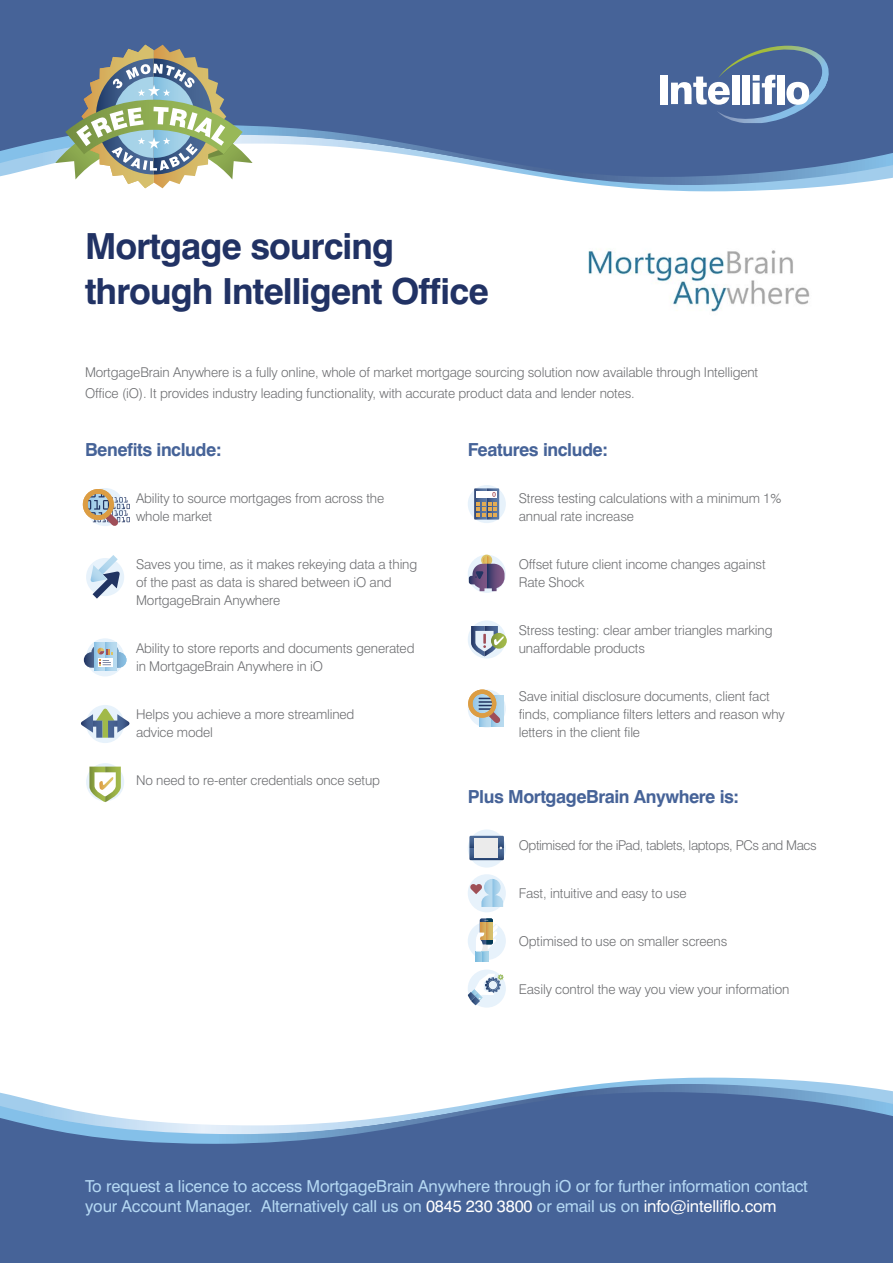
<style>
.page{position:relative;width:893px;height:1263px;background:#fff}
.page>*{position:absolute;margin:0;border:0;box-sizing:border-box;transform-origin:0 0}
.t1{font:700 36px/45px "Swiss 721 BT";letter-spacing:-.025em;color:#213264}
.t2{font:700 18px "Swiss 721 BT";letter-spacing:-.025em;color:#466398}
.t3{font:16.5px/19.8px "Swiss 721 BT";letter-spacing:-.01em;color:#b4d8f3}
.t4{font:300 13.5px/18px "Swiss 721 BT";letter-spacing:-.01em;color:#6d6e71}
.t5{font:300 13.5px "Swiss 721 BT";letter-spacing:-.03em;color:#6d6e71}
.s1{color:#fff}
</style>
<div class="page">
<div style="left:0;top:0;width:893px;height:125px;background:#466398"></div>
<img style="left:145px;top:185px;width:693px;height:6px">
<svg style="left:0;top:125px;width:893px;height:60px"></svg>
<div style="left:0;top:1144px;width:893px;height:119px;background:#466398"></div>
<img style="left:600px;top:1077px;width:238px;height:7px">
<svg style="left:0;top:1084px;width:893px;height:60px"></svg>
<div style="left:660px;top:75px;width:8px;height:29px;background:#fff"></div>
<svg style="left:671px;top:45px;width:159px;height:78px"></svg>
<img style="left:588px;top:250px;width:222px;height:62px">
<div style="left:468px;top:485px;width:38px;height:38px;background:#e7f2fb;border-radius:50%"></div>
<svg style="left:468px;top:555px;width:38px;height:38px"></svg>
<div style="left:468px;top:620px;width:38px;height:38px;background:#e7f2fb;border-radius:50%"></div>
<svg style="left:468px;top:689px;width:38px;height:39px"></svg>
<svg style="left:468px;top:829px;width:38px;height:38px"></svg>
<div style="left:468px;top:874px;width:38px;height:38px;background:#e7f2fb;border-radius:50%"></div>
<div style="left:468px;top:922px;width:38px;height:38px;background:#e7f2fb;border-radius:50%"></div>
<div style="left:468px;top:969px;width:38px;height:38px;background:#e7f2fb;border-radius:50%"></div>
<svg style="left:469px;top:555px;width:36px;height:36px"></svg>
<svg style="left:474px;top:488px;width:25px;height:32px"></svg>
<svg style="left:491px;top:633px;width:16px;height:16px"></svg>
<svg style="left:471px;top:626px;width:33px;height:30px"></svg>
<svg style="left:494px;top:695px;width:9px;height:3px"></svg>
<svg style="left:470px;top:692px;width:24px;height:23px"></svg>
<svg style="left:478px;top:698px;width:25px;height:28px"></svg>
<div style="left:468px;top:689px;width:28px;height:29px;border:4px solid #dc9d43;border-radius:50%"></div>
<svg style="left:469px;top:836px;width:35px;height:24px"></svg>
<svg style="left:470px;top:879px;width:33px;height:28px"></svg>
<svg style="left:468px;top:974px;width:36px;height:31px"></svg>
<svg style="left:475px;top:918px;width:23px;height:43px"></svg>
<svg style="left:86px;top:763px;width:38px;height:38px"></svg>
<svg style="left:89px;top:767px;width:32px;height:35px"></svg>
<div style="left:86px;top:705px;width:38px;height:38px;background:#e7f2fb;border-radius:50%"></div>
<div style="left:86px;top:558px;width:38px;height:38px;background:#e7f2fb;border-radius:50%"></div>
<svg style="left:90px;top:555px;width:30px;height:44px"></svg>
<svg style="left:86px;top:488px;width:38px;height:38px"></svg>
<svg style="left:86px;top:638px;width:38px;height:38px"></svg>
<svg style="left:85px;top:491px;width:45px;height:35px"></svg>
<div style="left:83px;top:489px;width:31px;height:31px;border:5px solid #dc9d43;border-radius:50%"></div>
<svg style="left:94px;top:642px;width:11px;height:28px"></svg>
<svg style="left:105px;top:642px;width:11px;height:28px"></svg>
<svg style="left:84px;top:644px;width:42px;height:24px"></svg>
<svg style="left:80px;top:708px;width:50px;height:30px"></svg>
<svg style="left:55px;top:45px;width:198px;height:143px"></svg>
<h1 class="t1" style="left:85px;top:224px;width:405px">Mortgage sourcing through Intelligent Office</h1>
<p class="t4" style="left:85px;top:361px;width:675px;line-height:21px">MortgageBrain Anywhere is a fully online, whole of market mortgage sourcing solution now available through Intelligent<br>Office (iO). It provides industry leading functionality, with accurate product data and lender notes.</p>
<h2 class="t2" style="left:85px;top:438px;width:138px">Benefits include:</h2>
<p class="t4" style="left:136px;top:489px;width:250px">Ability to source mortgages from across the whole market</p>
<p class="t4" style="left:136px;top:555px;width:283px">Saves you time, as it makes rekeying data a thing of the past as data is shared between iO and<br>MortgageBrain Anywhere</p>
<p class="t4" style="left:136px;top:639px;width:280px">Ability to store reports and documents generated in MortgageBrain Anywhere in iO</p>
<p class="t4" style="left:136px;top:705px;width:220px">Helps you achieve a more streamlined advice model</p>
<p class="t4" style="left:136px;top:770px;width:245px">No need to re-enter credentials once setup</p>
<h2 class="t2" style="left:468px;top:438px;width:142px">Features include:</h2>
<p class="t4" style="left:519px;top:489px;width:264px">Stress testing calculations with a minimum 1% annual rate increase</p>
<p class="t4" style="left:519px;top:555px;width:248px">Offset future client income changes against<br>Rate Shock</p>
<p class="t4" style="left:519px;top:621px;width:255px">Stress testing: clear amber triangles marking unaffordable products</p>
<p class="t4" style="left:519px;top:687px;width:268px">Save initial disclosure documents, client fact finds, compliance filters letters and reason why letters in the client file</p>
<h2 class="t2" style="left:468px;top:785px;width:273px">Plus MortgageBrain Anywhere is:</h2>
<p class="t5" style="left:519px;top:837px;width:299px">Optimised for the iPad, tablets, laptops, PCs and Macs</p>
<p class="t4" style="left:519px;top:884px;width:169px">Fast, intuitive and easy to use</p>
<p class="t4" style="left:519px;top:932px;width:210px">Optimised to use on smaller screens</p>
<p class="t4" style="left:519px;top:980px;width:272px">Easily control the way you view your information</p>
<p class="t3" style="left:85px;top:1176px;width:724px">To request a licence to access MortgageBrain Anywhere through iO or for further information contact your Account Manager. Alternatively call us on <span class="s1">0845 230 3800</span> or email us on <span class="s1">info@intelliflo.com</span></p>
</div>
